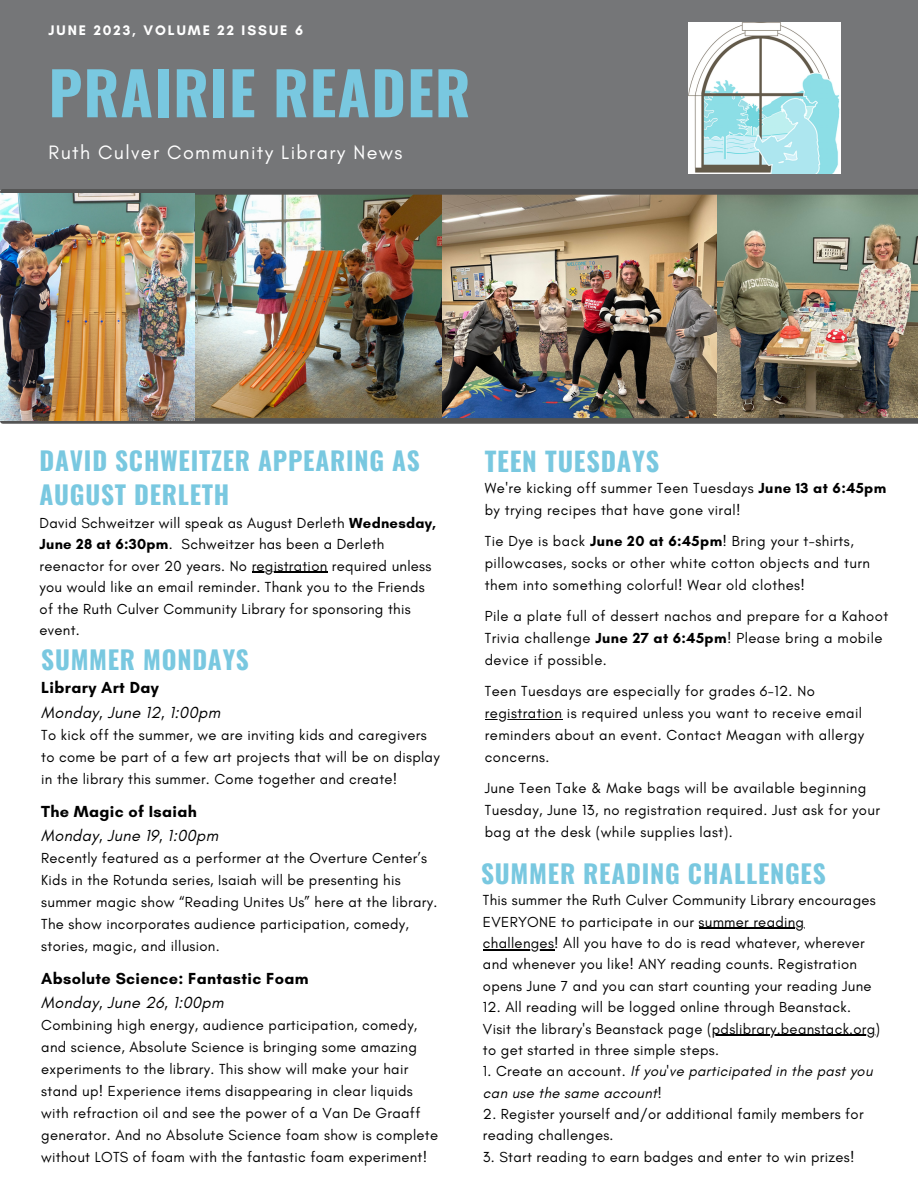
<style>
.page{position:relative;width:918px;height:1188px;background:#fff}
.page>*{position:absolute;margin:0;border:0;box-sizing:border-box;transform-origin:0 0}
.t1{font:700 59.25px "Oswald";letter-spacing:.02em;color:#79c8e0}
.t2{font:700 26.25px "Oswald";letter-spacing:.03em;color:#79c8e0}
.t3{font:700 25.35px/33.8px "Oswald";letter-spacing:.03em;color:#79c8e0}
.t4{font:19.8px "Glacial Indifference";letter-spacing:.07em;color:#fff}
.t5{font:italic 16.35px "Glacial Indifference";letter-spacing:.02em;color:#000}
.t6{font:700 16.35px "Glacial Indifference";letter-spacing:.02em;color:#000}
.t7{font:14.85px/22px "Glacial Indifference";letter-spacing:.02em;color:#000}
.t8{font:italic 14.85px/21.3px "Glacial Indifference";letter-spacing:.02em;color:#000}
.t9{font:700 14.1px "Glacial Indifference";letter-spacing:.14em;color:#fff}
.s1{font-weight:700}
.s2{font-style:normal}
</style>
<div class="page">
<div style="left:0;top:0;width:918px;height:190px;background:#757678"></div>
<img style="left:689px;top:23px;width:152px;height:150px">
<img style="left:717px;top:195px;width:201px;height:223px">
<img style="left:195px;top:195px;width:247px;height:223px">
<img style="left:442px;top:195px;width:275px;height:223px">
<div style="left:3px;top:189px;width:915px;height:6px;background:#545454"></div>
<div style="left:3px;top:418px;width:915px;height:6px;background:#545454"></div>
<img style="left:0;top:194px;width:195px;height:227px">
<hr style="left:252px;top:572px;width:76px;height:1px;background:#000">
<hr style="left:485px;top:719px;width:78px;height:1px;background:#000">
<hr style="left:699px;top:928px;width:105px;height:1px;background:#000">
<hr style="left:483px;top:949px;width:71px;height:1px;background:#000">
<hr style="left:712px;top:1035px;width:164px;height:1px;background:#000">
<p class="t9" style="left:49px;top:21px;width:256px">JUNE 2023, VOLUME 22 ISSUE 6</p>
<p class="t1" style="left:49px;top:47px;width:423px">PRAIRIE READER</p>
<p class="t4" style="left:49px;top:140px;width:355px">Ruth Culver Community Library News</p>
<p class="t3" style="left:40px;top:443px;width:382px">DAVID SCHWEITZER APPEARING AS<br>AUGUST DERLETH</p>
<p class="t7" style="left:40px;top:512px;width:398px;line-height:21.3px">David Schweitzer will speak as August Derleth <span class="s1">Wednesday, June 28 at 6:30pm</span>. Schweitzer has been a Derleth reenactor for over 20 years. No registration required unless you would like an email reminder. Thank you to the Friends of the Ruth Culver Community Library for sponsoring this event.</p>
<p class="t3" style="left:41px;top:642px;width:209px">SUMMER MONDAYS</p>
<p class="t6" style="left:41px;top:678px;width:119px">Library Art Day</p>
<p class="t5" style="left:41px;top:702px;width:181px">Monday, June 12, 1:00pm</p>
<p class="t7" style="left:41px;top:724px;width:400px">To kick off the summer, we are inviting kids and caregivers to come be part of a few art projects that will be on display in the library this summer. Come together and create!</p>
<p class="t6" style="left:41px;top:801px;width:157px">The Magic of Isaiah</p>
<p class="t5" style="left:41px;top:825px;width:179px">Monday, June 19, 1:00pm</p>
<p class="t7" style="left:41px;top:847px;width:398px">Recently featured as a performer at the Overture Center’s Kids in the Rotunda series, Isaiah will be presenting his summer magic show “Reading Unites Us” here at the library.<br>The show incorporates audience participation, comedy, stories, magic, and illusion.</p>
<p class="t6" style="left:41px;top:968px;width:269px">Absolute Science: Fantastic Foam</p>
<p class="t5" style="left:41px;top:992px;width:184px">Monday, June 26, 1:00pm</p>
<p class="t7" style="left:41px;top:1014px;width:398px">Combining high energy, audience participation, comedy, and science, Absolute Science is bringing some amazing experiments to the library. This show will make your hair stand up! Experience items disappearing in clear liquids with refraction oil and see the power of a Van De Graaff generator. And no Absolute Science foam show is complete without LOTS of foam with the fantastic foam experiment!</p>
<p class="t2" style="left:485px;top:441px;width:176px">TEEN TUESDAYS</p>
<p class="t7" style="left:485px;top:477px;width:403px">We're kicking off summer Teen Tuesdays <span class="s1">June 13 at 6:45pm </span>by trying recipes that have gone viral!</p>
<p class="t7" style="left:485px;top:530px;width:387px">Tie Dye is back <span class="s1">June 20 at 6:45pm</span>! Bring your t-shirts, pillowcases, socks or other white cotton objects and turn them into something colorful! Wear old clothes!</p>
<p class="t7" style="left:485px;top:605px;width:405px">Pile a plate full of dessert nachos and prepare for a Kahoot<br>Trivia challenge <span class="s1">June 27 at 6:45pm</span>! Please bring a mobile device if possible.</p>
<p class="t7" style="left:485px;top:680px;width:381px">Teen Tuesdays are especially for grades 6-12. No registration is required unless you want to receive email reminders about an event. Contact Meagan with allergy concerns.</p>
<p class="t7" style="left:485px;top:777px;width:397px">June Teen Take &amp; Make bags will be available beginning<br>Tuesday, June 13, no registration required. Just ask for your bag at the desk (while supplies last).</p>
<p class="t3" style="left:481px;top:856px;width:346px">SUMMER READING CHALLENGES</p>
<p class="t7" style="left:483px;top:889px;width:394px;line-height:21.3px">This summer the Ruth Culver Community Library encourages EVERYONE to participate in our summer reading challenges! All you have to do is read whatever, wherever and whenever you like! ANY reading counts. Registration opens June 7 and you can start counting your reading June</p>
<p class="t7" style="left:483px;top:996px;width:399px;line-height:21.3px">12. All reading will be logged online through Beanstack.<br>Visit the library's Beanstack page (pdslibrary.beanstack.org) to get started in three simple steps.</p>
<p class="t8" style="left:483px;top:1060px;width:391px"><span class="s2">1. Create an account.</span> If you've participated in the past you can use the same account!</p>
<p class="t7" style="left:483px;top:1103px;width:382px;line-height:21.3px">2. Register yourself and/or additional family members for reading challenges.</p>
<p class="t7" style="left:483px;top:1146px;width:373px">3. Start reading to earn badges and enter to win prizes!</p>
</div>
